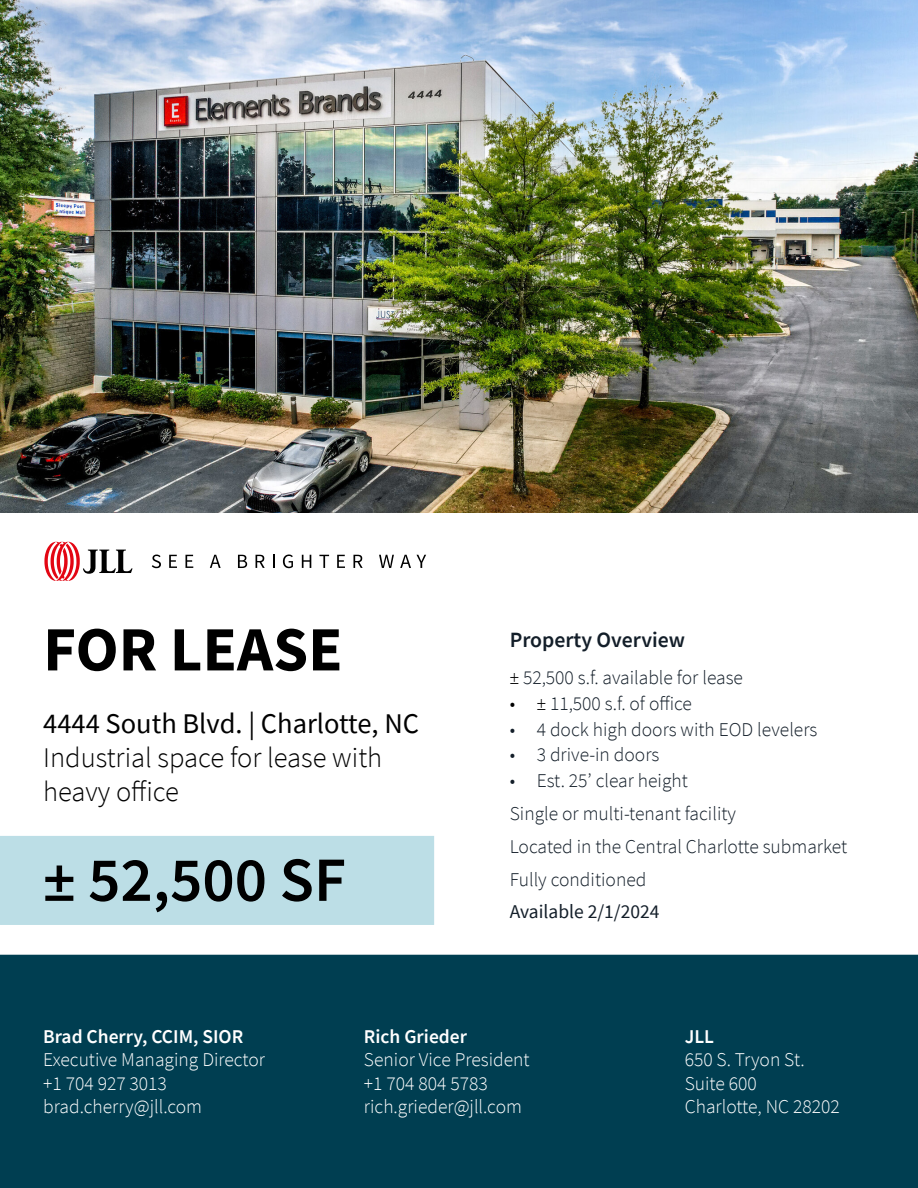
<style>
.page{position:relative;width:918px;height:1188px;background:#fff}
.page>*{position:absolute;margin:0;border:0;box-sizing:border-box;transform-origin:0 0}
.t1{font:600 63px "Source Sans Pro";color:#000}
.t2{font:700 63px "Source Sans Pro";color:#000}
.t3{font:300 28.5px/34.2px "Source Sans Pro";color:#000}
.t4{font:28.5px "Source Sans Pro";color:#000}
.t5{font:600 21.75px "Source Sans Pro";color:#131e29}
.t6{font:300 19.5px/33px "Source Sans Pro";color:#131e29}
.t7{font:300 19.5px/23.4px "Source Sans Pro";color:#fff}
.t8{font:600 19.5px "Source Sans Pro";color:#fff}
.t9{font:19.5px "Source Sans Pro";color:#131e29}
.s1{color:#000}
</style>
<div class="page">
<svg style="left:152px;top:555px;width:9px;height:13px"></svg>
<svg style="left:169px;top:555px;width:8px;height:13px"></svg>
<svg style="left:185px;top:555px;width:8px;height:13px"></svg>
<svg style="left:210px;top:555px;width:11px;height:13px"></svg>
<svg style="left:238px;top:555px;width:9px;height:13px"></svg>
<svg style="left:256px;top:555px;width:9px;height:13px"></svg>
<svg style="left:273px;top:555px;width:1px;height:13px"></svg>
<svg style="left:283px;top:555px;width:10px;height:13px"></svg>
<svg style="left:302px;top:555px;width:9px;height:13px"></svg>
<svg style="left:319px;top:555px;width:10px;height:13px"></svg>
<svg style="left:337px;top:555px;width:8px;height:13px"></svg>
<svg style="left:353px;top:555px;width:10px;height:13px"></svg>
<svg style="left:379px;top:555px;width:15px;height:13px"></svg>
<svg style="left:400px;top:555px;width:11px;height:13px"></svg>
<svg style="left:417px;top:555px;width:9px;height:13px"></svg>
<svg style="left:44px;top:542px;width:89px;height:39px"></svg>
<div style="left:1px;top:837px;width:432px;height:87px;background:#bcdee6"></div>
<div style="left:0;top:836px;width:434px;height:89px;border:2px solid #bcdee6"></div>
<div style="left:1px;top:955px;width:916px;height:232px;background:#003e51"></div>
<div style="left:0;top:955px;width:918px;height:233px;border:2px solid #003e51"></div>
<img style="left:0;top:0;width:918px;height:513px">
<h1 class="t2" style="left:43px;top:607px;width:301px">FOR LEASE</h1>
<h2 class="t4" style="left:43px;top:705px;width:377px">4444 South Blvd. | Charlotte, NC</h2>
<h2 class="t3" style="left:43px;top:741px;width:341px">Industrial space for lease with heavy office</h2>
<h1 class="t1" style="left:43px;top:839px;width:304px">± 52,500 SF</h1>
<p class="t5" style="left:510px;top:625px;width:177px">Property Overview</p>
<p class="t6" style="left:510px;top:662px;width:235px"><span class="s1">±</span> 52,500 s.f. available for lease</p>
<p class="t6" style="left:510px;top:687px;width:184px"><span class="s1">• ±</span> 11,500 s.f. of office</p>
<p class="t6" style="left:510px;top:713px;width:309px">• 4 dock high doors with EOD levelers</p>
<p class="t6" style="left:510px;top:738px;width:151px">• 3 drive-in doors</p>
<p class="t6" style="left:510px;top:764px;width:339px">• Est. 25’ clear height<br>Single or multi-tenant facility<br>Located in the Central Charlotte submarket<br>Fully conditioned</p>
<p class="t9" style="left:510px;top:900px;width:151px">Available 2/1/2024</p>
<p class="t8" style="left:43px;top:1023px;width:202px">Brad Cherry, CCIM, SIOR</p>
<p class="t7" style="left:43px;top:1048px;width:223px">Executive Managing Director +1 704 927 3013 brad.cherry@jll.com</p>
<p class="t8" style="left:364px;top:1023px;width:105px">Rich Grieder</p>
<p class="t7" style="left:364px;top:1048px;width:167px">Senior Vice President +1 704 804 5783 rich.grieder@jll.com</p>
<p class="t8" style="left:685px;top:1023px;width:31px">JLL</p>
<p class="t7" style="left:685px;top:1048px;width:157px">650 S. Tryon St.<br>Suite 600<br>Charlotte, NC 28202</p>
</div>
